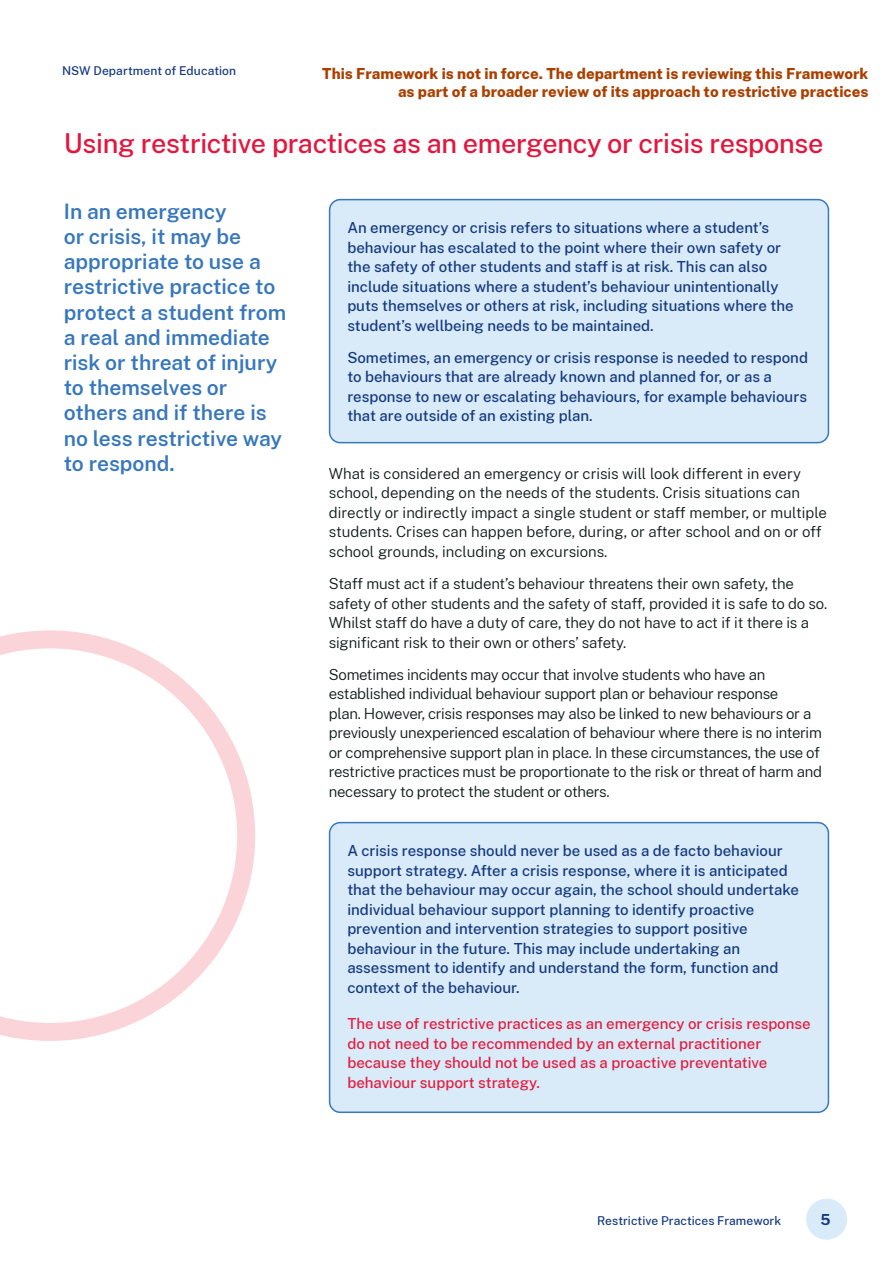
<style>
.page{position:relative;width:893px;height:1263px;background:#fff}
.page>*{position:absolute;margin:0;border:0;box-sizing:border-box;transform-origin:0 0}
.Heading_2__H2{font:500 27px "Public Sans";letter-spacing:-.01em;color:#e3173e}
.Intro_Copy{font:600 21px/25.2px "Public Sans";color:#3777bc}
.Body{font:300 15px/19.5px "Public Sans";letter-spacing:-.02em;color:#0e1a18}
.Body-2{font:500 15px/19.5px "Public Sans";color:#15397f}
.Box_copy{font:500 15px/19.5px "Public Sans";color:#15397f}
.Body-3{font:300 15px/19.5px "Public Sans";color:#0e1a18}
.Body-4{font:500 15px/19.5px "Public Sans";color:#e31d3f}
.t1{font:800 15px/18px "Public Sans";color:#aa4000;text-align:right}
.t2{font:700 15px "Public Sans";color:#15397f}
.t3{font:500 12px "Public Sans";letter-spacing:.005em;color:#15397f}
</style>
<div class="page">
<div style="left:330px;top:200px;width:498px;height:243px;background:#d9ebf9;border-radius:11px"></div>
<div style="left:329px;top:199px;width:500px;height:244px;border:2px solid #3777bc;border-radius:11px"></div>
<div style="left:330px;top:823px;width:498px;height:289px;background:#d9ebf9;border-radius:11px"></div>
<div style="left:329px;top:822px;width:500px;height:291px;border:2px solid #3777bc;border-radius:11px"></div>
<svg style="left:0;top:630px;width:255px;height:411px"></svg>
<div style="left:806px;top:1199px;width:41px;height:41px;background:#d9ebf9;border-radius:50%"></div>
<p class="t3" style="left:62px;top:62px;width:176px">NSW Department of Education</p>
<p class="t1" style="left:322px;top:63px;width:548px">This Framework is not in force. The department is reviewing this Framework as part of a broader review of its approach to restrictive practices</p>
<h2 class="Heading_2__H2" style="left:64px;top:124px;width:761px">Using restrictive practices as an emergency or crisis response</h2>
<p class="Intro_Copy" style="left:64px;top:197px;width:224px">In an emergency<br>or crisis, it may be appropriate to use a restrictive practice to protect a student from a real and immediate risk or threat of injury to themselves or others and if there is no less restrictive way to respond.</p>
<p class="Body-2" style="left:347px;top:217px;width:448px">An emergency or crisis refers to situations where a student’s behaviour has escalated to the point where their own safety or the safety of other students and staff is at risk. This can also include situations where a student’s behaviour unintentionally puts themselves or others at risk, including situations where the student’s wellbeing needs to be maintained.</p>
<p class="Body-2" style="left:347px;top:347px;width:462px">Sometimes, an emergency or crisis response is needed to respond to behaviours that are already known and planned for, or as a response to new or escalating behaviours, for example behaviours that are outside of an existing plan.</p>
<p class="Body-3" style="left:329px;top:463px;width:500px">What is considered an emergency or crisis will look different in every school, depending on the needs of the students. Crisis situations can directly or indirectly impact a single student or staff member, or multiple students. Crises can happen before, during, or after school and on or off school grounds, including on excursions.</p>
<p class="Body" style="left:329px;top:573px;width:500px">Staff must act if a student’s behaviour threatens their own safety, the safety of other students and the safety of staff, provided it is safe to do so.<br>Whilst staff do have a duty of care, they do not have to act if it there is a significant risk to their own or others’ safety.</p>
<p class="Body" style="left:329px;top:664px;width:495px">Sometimes incidents may occur that involve students who have an established individual behaviour support plan or behaviour response<br>plan. However, crisis responses may also be linked to new behaviours or a previously unexperienced escalation of behaviour where there is no interim or comprehensive support plan in place. In these circumstances, the use of restrictive practices must be proportionate to the risk or threat of harm and necessary to protect the student or others.</p>
<p class="Box_copy" style="left:347px;top:840px;width:453px">A crisis response should never be used as a de facto behaviour support strategy. After a crisis response, where it is anticipated that the behaviour may occur again, the school should undertake individual behaviour support planning to identify proactive prevention and intervention strategies to support positive behaviour in the future. This may include undertaking an assessment to identify and understand the form, function and context of the behaviour.</p>
<p class="Body-4" style="left:347px;top:1013px;width:465px">The use of restrictive practices as an emergency or crisis response do not need to be recommended by an external practitioner because they should not be used as a proactive preventative behaviour support strategy.</p>
<p class="t3" style="left:597px;top:1212px;width:186px">Restrictive Practices Framework</p>
<p class="t2" style="left:821px;top:1208px;width:12px">5</p>
</div>
